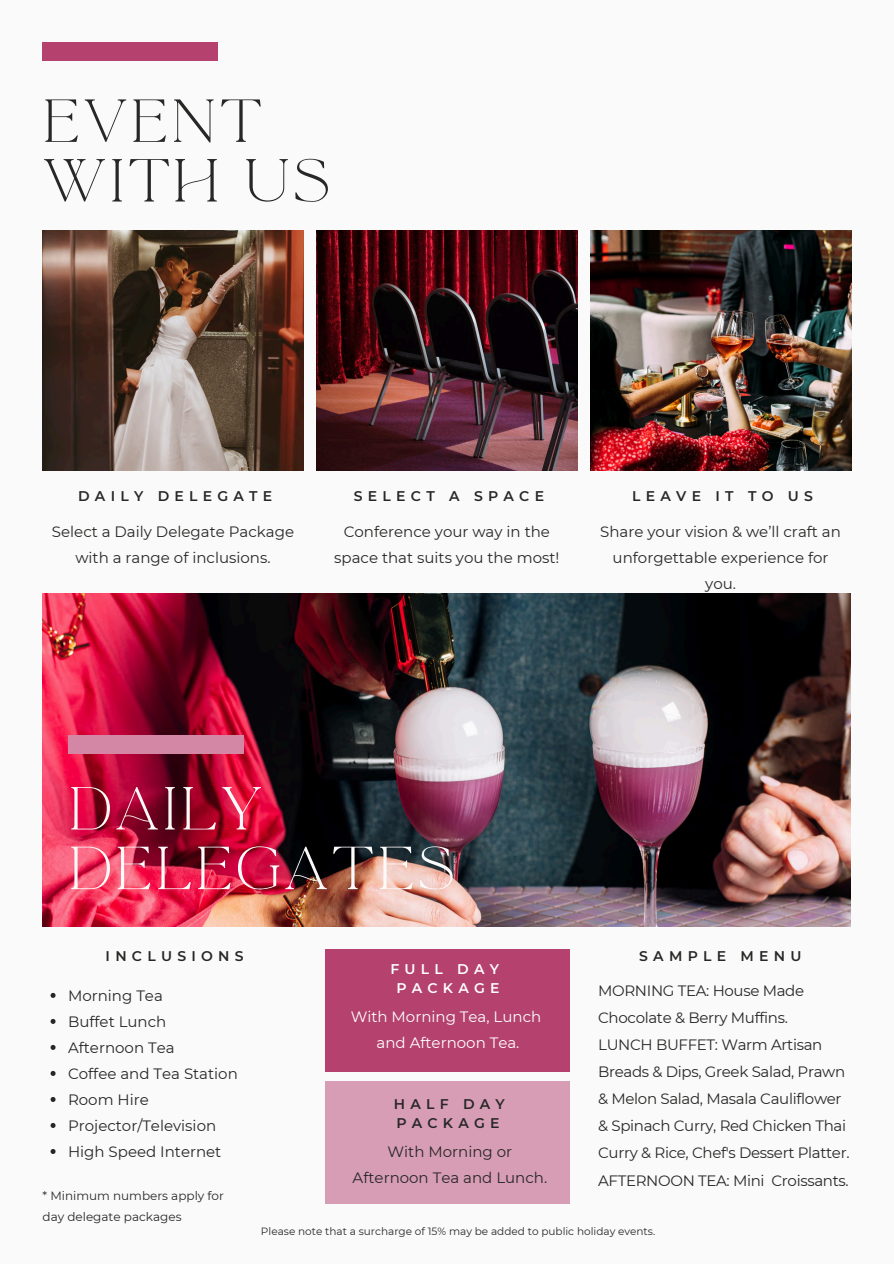
<style>
.page{position:relative;width:894px;height:1264px;background:#fff}
.page>*{position:absolute;margin:0;border:0;box-sizing:border-box;transform-origin:0 0}
.t1{font:52.95px/59.7px "La Luxes Serif";letter-spacing:.055em;color:#fafafa}
.t2{font:52.95px/59.7px "La Luxes Serif";letter-spacing:.055em;color:#282726}
.t3{font:15px/25.8px "Montserrat";color:#282726;text-align:center}
.t4{font:15px/27px "Montserrat";letter-spacing:-.02em;color:#282726}
.t5{font:15px/25.8px "Montserrat";color:#fff;text-align:center}
.t6{font:600 13.95px/19.2px "Montserrat";letter-spacing:.375em;color:#282726}
.t7{font:600 13.95px/19.2px "Montserrat";letter-spacing:.375em;color:#fff;text-align:center}
.t8{font:12px/21px "Montserrat";color:#282726}
.t9{font:10.5px "Montserrat";color:#282726}
</style>
<div class="page">
<div style="left:0;top:0;width:893px;height:1263px;background:#fafafa"></div>
<div style="left:43px;top:43px;width:175px;height:18px;background:#b4416e"></div>
<img style="left:43px;top:230px;width:261px;height:240px">
<img style="left:316px;top:230px;width:261px;height:240px">
<img style="left:590px;top:230px;width:261px;height:240px">
<img style="left:43px;top:593px;width:807px;height:333px">
<div style="left:68px;top:735px;width:176px;height:18px;background:#d487a5"></div>
<svg style="left:51px;top:992px;width:5px;height:5px"></svg>
<svg style="left:51px;top:1019px;width:5px;height:4px"></svg>
<svg style="left:51px;top:1045px;width:5px;height:4px"></svg>
<svg style="left:51px;top:1071px;width:5px;height:4px"></svg>
<svg style="left:51px;top:1097px;width:5px;height:4px"></svg>
<svg style="left:51px;top:1123px;width:5px;height:4px"></svg>
<svg style="left:51px;top:1149px;width:5px;height:4px"></svg>
<div style="left:325px;top:949px;width:245px;height:122px;background:#b4416e"></div>
<div style="left:325px;top:1081px;width:245px;height:122px;background:#d79db4"></div>
<h3 class="t2" style="left:43px;top:92px;width:289px">EVENT<br>WITH US</h3>
<h3 class="t6" style="left:78px;top:487px;width:196px">DAILY DELEGATE</h3>
<h4 class="t6" style="left:354px;top:487px;width:192px">SELECT A SPACE</h4>
<h4 class="t6" style="left:632px;top:487px;width:182px">LEAVE IT TO US</h4>
<h4 class="t3" style="left:334px;top:519px;width:227px">Conference your way in the space that suits you the most!</h4>
<p class="t3" style="left:600px;top:519px;width:242px">Share your vision &amp; we’ll craft an unforgettable experience for you.</p>
<h3 class="t3" style="left:52px;top:519px;width:243px">Select a Daily Delegate Package with a range of inclusions.</h3>
<h1 class="t1" style="left:68px;top:779px;width:387px">DAILY<br>DELEGATES</h1>
<h5 class="t6" style="left:106px;top:946px;width:139px">INCLUSIONS</h5>
<h3 class="t3" style="left:68px;top:982px;width:96px">Morning Tea</h3>
<p class="t3" style="left:68px;top:1008px;width:100px">Buffet Lunch</p>
<p class="t3" style="left:68px;top:1034px;width:108px">Afternoon Tea</p>
<p class="t3" style="left:68px;top:1060px;width:171px">Coffee and Tea Station</p>
<p class="t3" style="left:68px;top:1086px;width:82px">Room Hire</p>
<p class="t3" style="left:68px;top:1112px;width:150px">Projector/Television</p>
<p class="t3" style="left:68px;top:1138px;width:155px">High Speed Internet</p>
<p class="t8" style="left:43px;top:1185px;width:183px">* Minimum numbers apply for day delegate packages</p>
<h3 class="t7" style="left:390px;top:959px;width:111px">FULL DAY<br>PACKAGE</h3>
<h3 class="t5" style="left:350px;top:1004px;width:192px">With Morning Tea, Lunch and Afternoon Tea.</h3>
<h4 class="t6" style="left:393px;top:1094px;width:113px">HALF DAY<br>PACKAGE</h4>
<h4 class="t3" style="left:352px;top:1139px;width:196px">With Morning or<br>Afternoon Tea and Lunch.</h4>
<h3 class="t6" style="left:639px;top:946px;width:164px">SAMPLE MENU</h3>
<h4 class="t4" style="left:598px;top:977px;width:253px">MORNING TEA: House Made<br>Chocolate &amp; Berry Muffins.<br>LUNCH BUFFET: Warm Artisan<br>Breads &amp; Dips, Greek Salad, Prawn &amp; Melon Salad, Masala Cauliflower &amp; Spinach Curry, Red Chicken Thai<br>Curry &amp; Rice, Chef's Dessert Platter.<br>AFTERNOON TEA: Mini Croissants.</h4>
<p class="t9" style="left:261px;top:1224px;width:395px">Please note that a surcharge of 15% may be added to public holiday events.</p>
</div>
